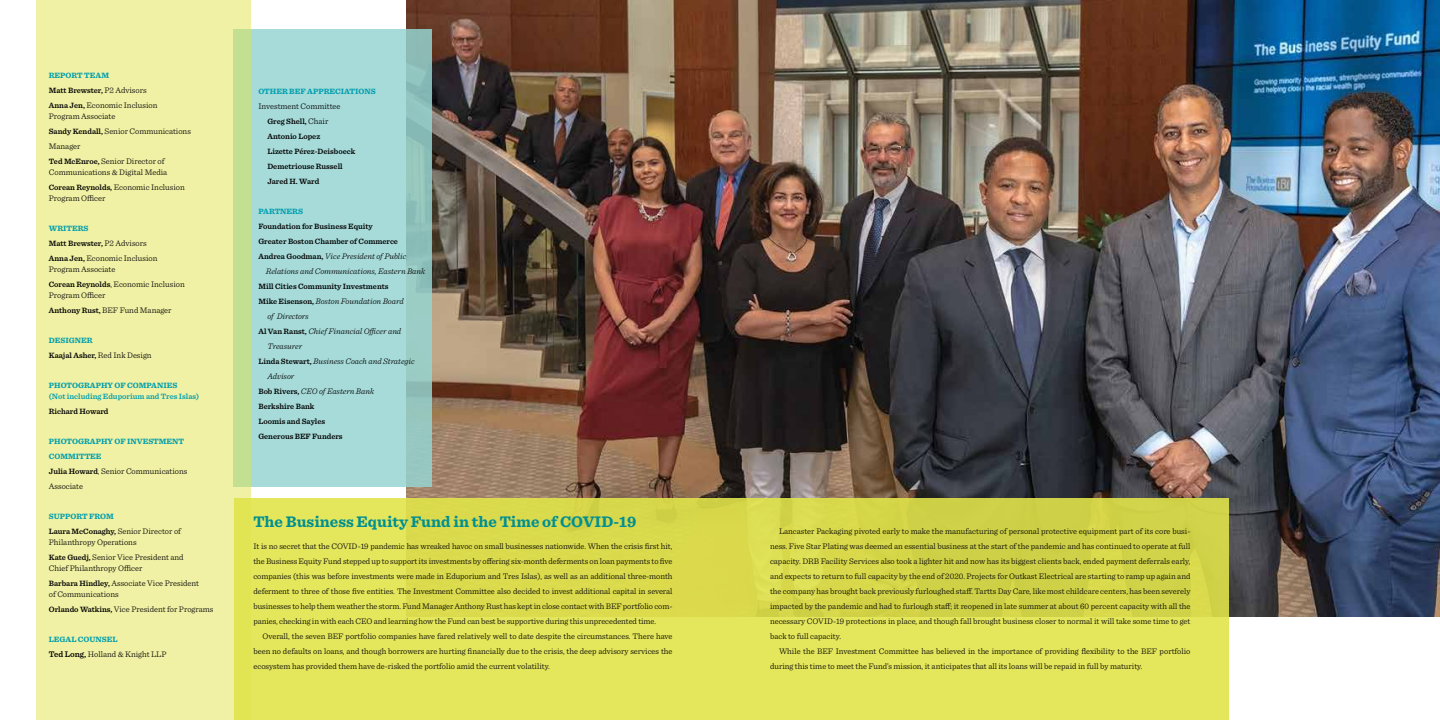
<style>
.page{position:relative;width:1440px;height:720px;background:#fff}
.page>*{position:absolute;margin:0;border:0;box-sizing:border-box;transform-origin:0 0}
.t1{font:700 16px "Sentinel";color:#008f91}
.t2{font:300 8.5px/15px "Sentinel";color:#000}
.t3{font:italic 300 8.5px/15px "Sentinel";color:#000}
.t4{font:600 8px/15px "Sentinel";color:#000}
.t5{font:700 8px/15px "Sentinel";color:#009eae}
.t6{font:600 8px "Sentinel";color:#009eae}
.s1{font-weight:700;color:#009eae}
.s2{font-weight:300;font-size:8.5px}
.s3{font-weight:600;font-size:8px}
.s4{font-weight:600}
.s5{font-weight:600;font-style:normal;font-size:8px}
</style>
<div class="page">
<img style="left:406px;top:0;width:1034px;height:617px">
<svg style="left:251px;top:29px;width:181px;height:458px;background:#a3d7d5"></svg>
<div style="left:36px;top:0;width:215px;height:720px;background:#f0f1a4"></div>
<div style="left:234px;top:498px;width:994px;height:222px;background:linear-gradient(to right,#e3e559,#d8da50)"></div>
<p class="t4" style="left:49px;top:68px;width:99px"><span class="s1">REPORT TEAM<br></span>Matt Brewster, <span class="s2">P2 Advisors</span></p>
<p class="t2" style="left:49px;top:99px;width:110px;line-height:11px"><span class="s3">Anna Jen,</span> Economic Inclusion<br>Program Associate</p>
<p class="t2" style="left:49px;top:123px;width:144px"><span class="s3">Sandy Kendall,</span> Senior Communications<br>Manager<br><span class="s3">Ted McEnroe,</span> Senior Director of</p>
<p class="t2" style="left:49px;top:164px;width:138px">Communications &amp; Digital Media<br><span class="s3">Corean Reynolds,</span> Economic Inclusion</p>
<p class="t2" style="left:49px;top:190px;width:58px">Program Officer</p>
<p class="t4" style="left:49px;top:221px;width:99px"><span class="s1">WRITERS<br></span>Matt Brewster, <span class="s2">P2 Advisors</span></p>
<p class="t2" style="left:49px;top:252px;width:110px;line-height:11px"><span class="s3">Anna Jen,</span> Economic Inclusion<br>Program Associate</p>
<p class="t2" style="left:49px;top:278px;width:137px;line-height:11px"><span class="s3">Corean Reynolds</span>, Economic Inclusion<br>Program Officer</p>
<p class="t2" style="left:49px;top:302px;width:124px"><span class="s3">Anthony Rust,</span> BEF Fund Manager</p>
<p class="t4" style="left:49px;top:333px;width:104px"><span class="s1">DESIGNER<br></span>Kaajal Asher, <span class="s2">Red Ink Design</span></p>
<p class="t5" style="left:49px;top:378px;width:130px">PHOTOGRAPHY OF COMPANIES</p>
<p class="t6" style="left:49px;top:391px;width:152px">(Not including Eduporium and Tres Islas)</p>
<p class="t4" style="left:49px;top:404px;width:61px">Richard Howard</p>
<p class="t5" style="left:49px;top:434px;width:137px">PHOTOGRAPHY OF INVESTMENT<br>COMMITTEE</p>
<p class="t2" style="left:49px;top:463px;width:140px"><span class="s3">Julia Howard</span>, Senior Communications<br>Associate</p>
<p class="t5" style="left:49px;top:509px;width:67px">SUPPORT FROM</p>
<p class="t2" style="left:49px;top:525px;width:134px;line-height:11px"><span class="s3">Laura McConaghy,</span> Senior Director of<br>Philanthropy Operations</p>
<p class="t2" style="left:49px;top:551px;width:136px;line-height:11px"><span class="s3">Kate Guedj,</span> Senior Vice President and<br>Chief Philanthropy Officer</p>
<p class="t2" style="left:49px;top:577px;width:152px;line-height:11px"><span class="s3">Barbara Hindley,</span> Associate Vice President of Communications</p>
<p class="t2" style="left:49px;top:601px;width:166px"><span class="s3">Orlando Watkins,</span> Vice President for Programs</p>
<p class="t5" style="left:49px;top:632px;width:70px">LEGAL COUNSEL</p>
<p class="t2" style="left:49px;top:646px;width:119px"><span class="s4">Ted Long,</span> Holland &amp; Knight LLP</p>
<p class="t5" style="left:258px;top:83px;width:119px">OTHER BEF APPRECIATIONS</p>
<p class="t2" style="left:258px;top:98px;width:84px">Investment Committee</p>
<p class="t4" style="left:267px;top:113px;width:89px">Greg Shell, <span class="s2">Chair<br></span>Antonio Lopez<br>Lizette Pérez-Deisboeck<br>Demetriouse Russell<br>Jared H. Ward</p>
<p class="t5" style="left:258px;top:203px;width:46px">PARTNERS</p>
<p class="t4" style="left:258px;top:218px;width:141px">Foundation for Business Equity<br>Greater Boston Chamber of Commerce</p>
<p class="t3" style="left:266px;top:248px;width:161px;text-indent:-7px"><span class="s5">Andrea Goodman,</span> Vice President of Public<br>Relations and Communications, Eastern Bank</p>
<p class="t4" style="left:258px;top:278px;width:132px">Mill Cities Community Investments</p>
<p class="t3" style="left:258px;top:293px;width:147px"><span class="s5">Mike Eisenson,</span> Boston Foundation Board</p>
<p class="t3" style="left:267px;top:308px;width:43px">of Directors</p>
<p class="t3" style="left:258px;top:323px;width:144px"><span class="s5">Al Van Ranst,</span> Chief Financial Officer and</p>
<p class="t3" style="left:267px;top:338px;width:36px">Treasurer</p>
<p class="t3" style="left:258px;top:353px;width:158px"><span class="s5">Linda Stewart,</span> Business Coach and Strategic</p>
<p class="t3" style="left:267px;top:368px;width:28px">Advisor</p>
<p class="t3" style="left:258px;top:383px;width:117px"><span class="s5">Bob Rivers,</span> CEO of Eastern Bank</p>
<p class="t4" style="left:258px;top:398px;width:86px">Berkshire Bank<br>Loomis and Sayles<br>Generous BEF Funders</p>
<h1 class="t1" style="left:253px;top:509px;width:385px">The Business Equity Fund in the Time of COVID-19</h1>
<p class="t2" style="left:253px;top:538px;width:421px;text-align:justify">It is no secret that the COVID-19 pandemic has wreaked havoc on small businesses nationwide. When the crisis first hit, the Business Equity Fund stepped up to support its investments by offering six-month deferments on loan payments to five companies (this was before investments were made in Eduporium and Tres Islas), as well as an additional three-month deferment to three of those five entities. The Investment Committee also decided to invest additional capital in several businesses to help them weather the storm. Fund Manager Anthony Rust has kept in close contact with BEF portfolio com&shy;panies, checking in with each CEO and learning how the Fund can best be supportive during this unprecedented time.</p>
<p class="t2" style="left:253px;top:628px;width:421px;text-align:justify;text-indent:9px">Overall, the seven BEF portfolio companies have fared relatively well to date despite the circumstances. There have been no defaults on loans, and though borrowers are hurting financially due to the crisis, the deep advisory services the ecosystem has provided them have de-risked the portfolio amid the current volatility.</p>
<p class="t2" style="left:770px;top:523px;width:422px;text-align:justify;text-indent:9px">Lancaster Packaging pivoted early to make the manufacturing of personal protective equipment part of its core busi&shy;ness. Five Star Plating was deemed an essential business at the start of the pandemic and has continued to operate at full capacity. DRB Facility Services also took a lighter hit and now has its biggest clients back, ended payment deferrals early, and expects to return to full capacity by the end of 2020. Projects for Outkast Electrical are starting to ramp up again and the company has brought back previously furloughed staff. Tartts Day Care, like most childcare centers, has been severely impacted by the pandemic and had to furlough staff; it reopened in late summer at about 60 percent capacity with all the necessary COVID-19 protections in place, and though fall brought business closer to normal it will take some time to get back to full capacity.</p>
<p class="t2" style="left:770px;top:643px;width:422px;text-indent:9px">While the BEF Investment Committee has believed in the importance of providing flexibility to the BEF portfolio during this time to meet the Fund’s mission, it anticipates that all its loans will be repaid in full by maturity.</p>
</div>
